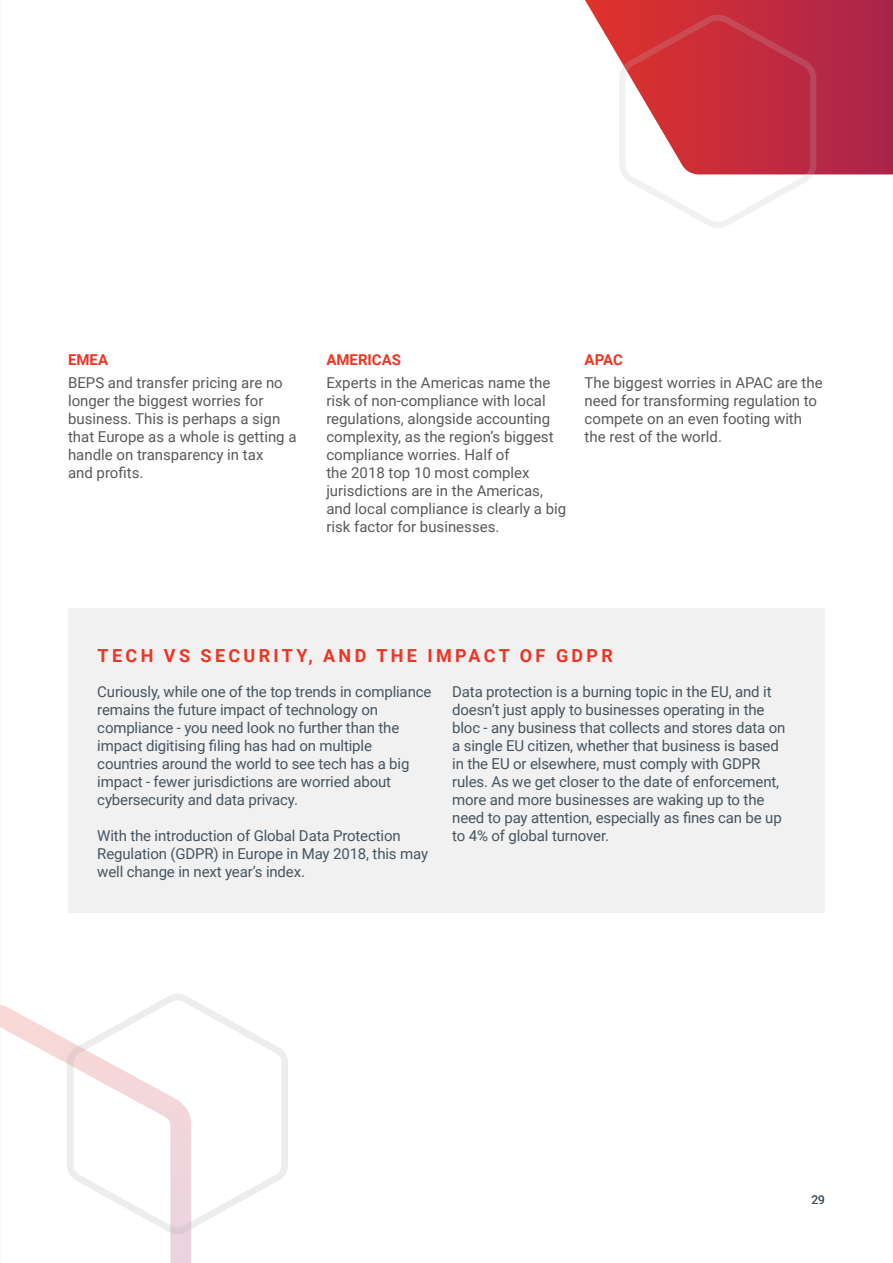
<style>
.page{position:relative;width:893px;height:1263px;background:#fff}
.page>*{position:absolute;margin:0;border:0;box-sizing:border-box;transform-origin:0 0}
.t1{font:700 18px "Roboto";letter-spacing:.185em;color:#ee3524}
.t2{font:15px/18px "Roboto";letter-spacing:-.01em;color:#455560}
.t3{font:15px/18px "Roboto";color:#58595b}
.t4{font:700 15px "Roboto";color:#ee3524}
.t5{font:12px "Roboto";color:#455560}
</style>
<div class="page">
<svg style="left:1px;top:1005px;width:191px;height:258px"></svg>
<svg style="left:65px;top:994px;width:223px;height:247px"></svg>
<svg style="left:0;top:1004px;width:1px;height:24px"></svg>
<div style="left:68px;top:608px;width:757px;height:304px;background:#f1f1f2"></div>
<svg style="left:585px;top:0;width:308px;height:174px"></svg>
<svg style="left:616px;top:11px;width:202px;height:217px"></svg>
<p class="t4" style="left:68px;top:349px;width:42px">EMEA</p>
<p class="t3" style="left:68px;top:373px;width:230px">BEPS and transfer pricing are no longer the biggest worries for business. This is perhaps a sign that Europe as a whole is getting a handle on transparency in tax<br>and profits.</p>
<p class="t4" style="left:326px;top:349px;width:76px">AMERICAS</p>
<p class="t3" style="left:326px;top:373px;width:241px">Experts in the Americas name the risk of non-compliance with local regulations, alongside accounting complexity, as the region’s biggest compliance worries. Half of<br>the 2018 top 10 most complex jurisdictions are in the Americas, and local compliance is clearly a big risk factor for businesses.</p>
<p class="t4" style="left:585px;top:349px;width:40px">APAC</p>
<p class="t3" style="left:585px;top:373px;width:240px">The biggest worries in APAC are the need for transforming regulation to compete on an even footing with the rest of the world.</p>
<p class="t1" style="left:98px;top:643px;width:517px">TECH VS SECURITY, AND THE IMPACT OF GDPR</p>
<p class="t2" style="left:97px;top:682px;width:336px">Curiously, while one of the top trends in compliance remains the future impact of technology on compliance - you need look no further than the impact digitising filing has had on multiple countries around the world to see tech has a big impact - fewer jurisdictions are worried about cybersecurity and data privacy.</p>
<p class="t2" style="left:97px;top:826px;width:332px">With the introduction of Global Data Protection<br>Regulation (GDPR) in Europe in May 2018, this may well change in next year’s index.</p>
<p class="t2" style="left:452px;top:682px;width:335px">Data protection is a burning topic in the EU, and it doesn’t just apply to businesses operating in the bloc - any business that collects and stores data on a single EU citizen, whether that business is based in the EU or elsewhere, must comply with GDPR rules. As we get closer to the date of enforcement, more and more businesses are waking up to the need to pay attention, especially as fines can be up to 4% of global turnover.</p>
<p class="t5" style="left:811px;top:1191px;width:15px">29</p>
</div>
